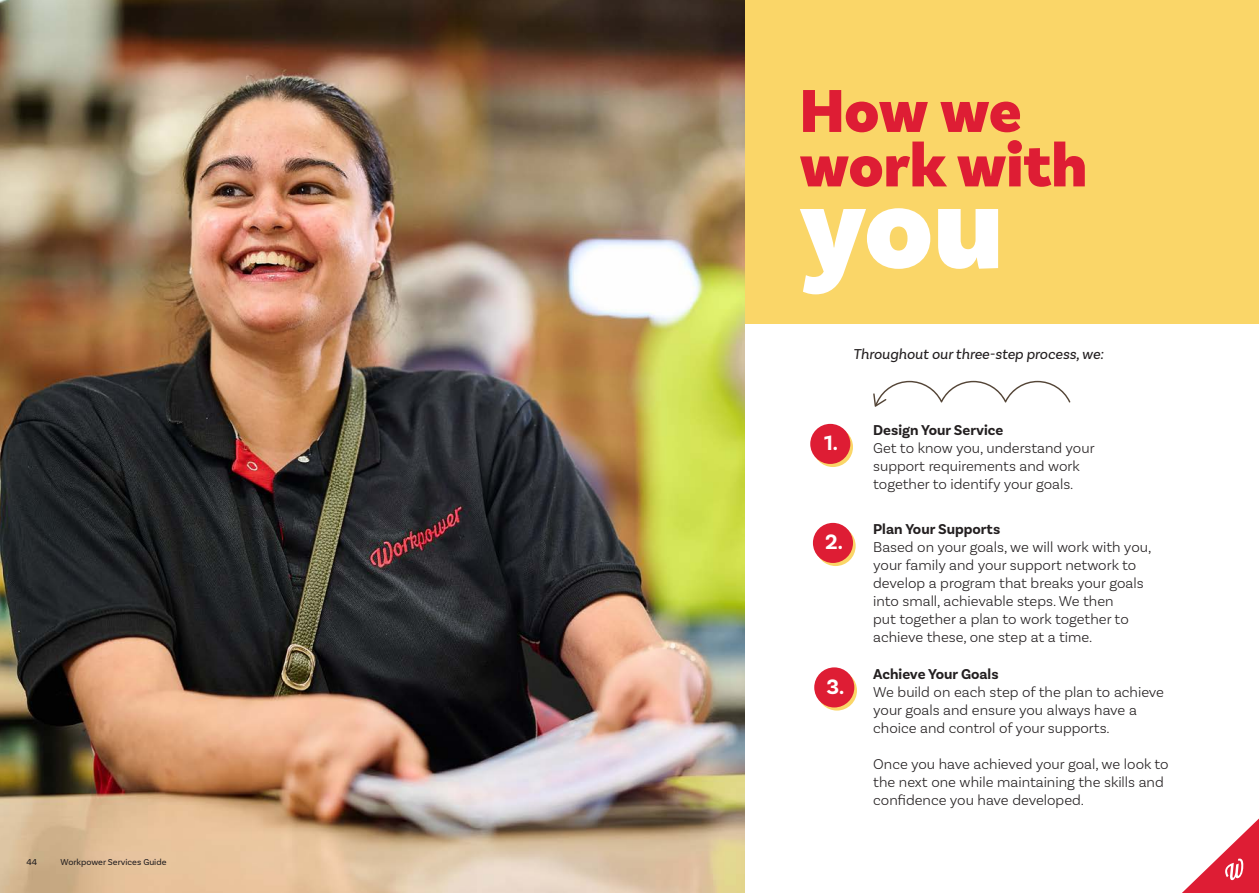
<style>
.page{position:relative;width:1259px;height:893px;background:#fff}
.page>*{position:absolute;margin:0;border:0;box-sizing:border-box;transform-origin:0 0}
.RED_HEADER{font:900 125.25px "Basic Sans";color:#fff}
.RED_HEADER-2{font:900 63.45px "Basic Sans";color:#de1d34}
.BODY_TEXT{font:700 21.9px "Basic Sans";color:#fff}
.BODY_TEXT-2{font:300 15px/18px "Basic Sans";color:#231f20}
.BODY_TEXT-3{font:700 15px "Basic Sans";color:#231f20}
.BODY_TEXT-4{font:italic 15px "Basic Sans";color:#231f20}
.t1{font:9px "Basic Sans";color:#231f20}
</style>
<div class="page">
<div style="left:694px;top:0;width:565px;height:324px;background:#fad668"></div>
<img style="left:0;top:0;width:744px;height:893px">
<svg style="left:813px;top:427px;width:40px;height:40px"></svg>
<div style="left:810px;top:424px;width:40px;height:40px;background:#de1d34;border-radius:50%"></div>
<svg style="left:815px;top:526px;width:40px;height:40px"></svg>
<div style="left:813px;top:523px;width:40px;height:40px;background:#de1d34;border-radius:50%"></div>
<svg style="left:817px;top:670px;width:40px;height:40px"></svg>
<div style="left:814px;top:667px;width:40px;height:40px;background:#de1d34;border-radius:50%"></div>
<svg style="left:1182px;top:818px;width:77px;height:75px"></svg>
<svg style="left:873px;top:381px;width:197px;height:26px"></svg>
<p class="t1" style="left:26px;top:857px;width:12px">44</p>
<p class="t1" style="left:60px;top:857px;width:107px">Workpower Services Guide</p>
<p class="RED_HEADER-2" style="left:799px;top:72px;width:224px">How we</p>
<p class="RED_HEADER-2" style="left:799px;top:127px;width:289px">work with</p>
<p class="RED_HEADER" style="left:799px;top:150px;width:205px">you</p>
<p class="BODY_TEXT-4" style="left:853px;top:345px;width:252px">Throughout our three-step process, we:</p>
<p class="BODY_TEXT" style="left:824px;top:430px;width:15px">1.</p>
<p class="BODY_TEXT" style="left:825px;top:529px;width:19px">2.</p>
<p class="BODY_TEXT" style="left:826px;top:673px;width:19px">3.</p>
<p class="BODY_TEXT-3" style="left:873px;top:421px;width:132px">Design Your Service</p>
<p class="BODY_TEXT-2" style="left:873px;top:439px;width:223px">Get to know you, understand your support requirements and work together to identify your goals.</p>
<p class="BODY_TEXT-3" style="left:873px;top:520px;width:128px">Plan Your Supports</p>
<p class="BODY_TEXT-2" style="left:873px;top:538px;width:280px">Based on your goals, we will work with you, your family and your support network to develop a program that breaks your goals into small, achievable steps. We then<br>put together a plan to work together to achieve these, one step at a time.</p>
<p class="BODY_TEXT-3" style="left:873px;top:665px;width:127px">Achieve Your Goals</p>
<p class="BODY_TEXT-2" style="left:873px;top:682px;width:292px">We build on each step of the plan to achieve your goals and ensure you always have a choice and control of your supports.</p>
<p class="BODY_TEXT-2" style="left:873px;top:754px;width:297px">Once you have achieved your goal, we look to the next one while maintaining the skills and confidence you have developed.</p>
</div>
